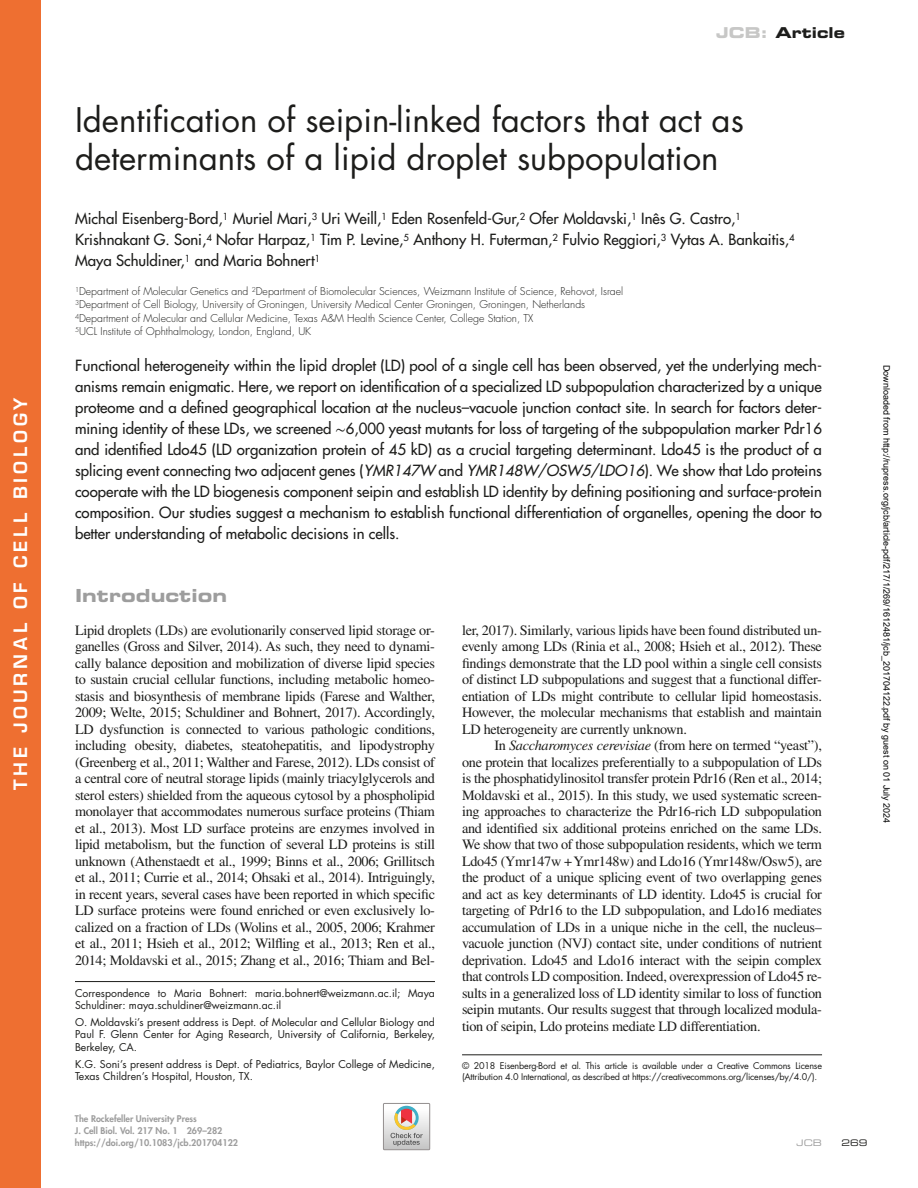
<style>
.page{position:relative;width:918px;height:1188px;background:#fff}
.page>*{position:absolute;margin:0;border:0;box-sizing:border-box;transform-origin:0 0}
.t1{font:33px/38.2px "Futura Std";color:#1d1d1b}
.t2{font:600 18px "Eurostile LT Std";letter-spacing:.205em;color:#fff}
.t3{font:18px "Eurostile LT Std Bold Ex 2";letter-spacing:.005em;color:#9d9d9d}
.t4{font:500 15px/21px "Futura Std";color:#1d1d1b;text-align:justify}
.t5{font:15px "Eurostile LT Std Bold Ex 2";color:#1d1d1b}
.t6{font:14.25px/16.5px "Times LT Std";letter-spacing:-.02em;color:#1d1d1b;text-align:justify}
.t7{font:10.5px/12.5px "Futura Std";color:#1d1d1b}
.t8{font:300 10.5px/13.5px "Futura Std";color:#1d1d1b}
.t9{font:9px/10.8px "Futura Std";letter-spacing:-.02em;color:#1d1d1b}
.t10{font:9px "Arial";color:#000}
.t11{font:800 9px/12px "Futura Std";color:#9d9d9d}
.t12{font:9px "Eurostile LT Std Ex 2";color:#9d9d9d}
.t13{font:9px "Eurostile LT Std Ex 2";color:#1d1d1b}
.s1{color:#c7c7c6}
.s2{font-family:"STIX General";font-weight:400}
.s3{font-style:italic}
</style>
<div class="page">
<div style="left:0;top:0;width:40px;height:1188px;background:#ee6f31"></div>
<svg style="left:383px;top:1103px;width:47px;height:47px"></svg>
<hr style="left:75px;top:981px;width:360px;height:1px;background:#1d1d1b">
<hr style="left:462px;top:1055px;width:360px;height:1px;background:#1d1d1b">
<p class="t2" style="left:9px;top:790px;width:395px;rotate:-90deg">THE JOURNAL OF CELL BIOLOGY</p>
<p class="t5" style="left:716px;top:22px;width:130px"><span class="s1">JCB:</span> Article</p>
<h1 class="t1" style="left:75px;top:101px;width:670px">Identification of seipin-linked factors that act as determinants of a lipid droplet subpopulation</h1>
<p class="t4" style="left:75px;top:209px;width:721px;text-align:left">Michal Eisenberg‑Bord,<sup>1</sup> Muriel Mari,<sup>3</sup> Uri Weill,<sup>1</sup> Eden Rosenfeld‑Gur,<sup>2</sup> Ofer Moldavski,<sup>1</sup> Inês G. Castro,<sup>1<br></sup>Krishnakant G. Soni,<sup>4</sup> Nofar Harpaz,<sup>1</sup> Tim P. Levine,<sup>5</sup> Anthony H. Futerman,<sup>2</sup> Fulvio Reggiori,<sup>3</sup> Vytas A. Bankaitis,<sup>4<br></sup>Maya Schuldiner,<sup>1</sup> and Maria Bohnert<sup>1</sup></p>
<p class="t8" style="left:75px;top:285px;width:550px"><sup>1</sup>Department of Molecular Genetics and <sup>2</sup>Department of Biomolecular Sciences, Weizmann Institute of Science, Rehovot, Israel <sup>3</sup>Department of Cell Biology, University of Groningen, University Medical Center Groningen, Groningen, Netherlands <sup>4</sup>Department of Molecular and Cellular Medicine, Texas A&amp;M Health Science Center, College Station, TX<br><sup>5</sup>UCL Institute of Ophthalmology, London, England, UK</p>
<p class="t4" style="left:75px;top:355px;width:749px">Functional heterogeneity within the lipid droplet (LD) pool of a single cell has been observed, yet the underlying mech&shy;anisms remain enigmatic. Here, we report on identification of a specialized LD subpopulation characterized by a unique proteome and a defined geographical location at the nucleus–vacuole junction contact site. In search for factors deter&shy;mining identity of these LDs, we screened <span class="s2">∼</span>6,000 yeast mutants for loss of targeting of the subpopulation marker Pdr16 and identified Ldo45 (LD organization protein of 45 kD) as a crucial targeting determinant. Ldo45 is the product of a splicing event connecting two adjacent genes (<span class="s3">YMR147W</span> and <span class="s3">YMR148W/OSW5/LDO16</span>). We show that Ldo proteins cooperate with the LD biogenesis component seipin and establish LD identity by defining positioning and surface-protein composition. Our studies suggest a mechanism to establish functional differentiation of organelles, opening the door to better understanding of metabolic decisions in cells.</p>
<p class="t3" style="left:75px;top:582px;width:154px">Introduction</p>
<p class="t6" style="left:75px;top:621px;width:362px">Lipid droplets (LDs) are evolutionarily conserved lipid storage or&shy;ganelles (Gross and Silver, 2014). As such, they need to dynami&shy;cally balance deposition and mobilization of diverse lipid species to sustain crucial cellular functions, including metabolic homeo&shy;stasis and biosynthesis of membrane lipids (Farese and Walther, 2009; Welte, 2015; Schuldiner and Bohnert, 2017). Accordingly, LD dysfunction is connected to various pathologic conditions, including obesity, diabetes, steatohepatitis, and lipodystrophy (Greenberg et al., 2011; Walther and Farese, 2012). LDs consist of a central core of neutral storage lipids (mainly triacylglycerols and sterol esters) shielded from the aqueous cytosol by a phospholipid monolayer that accommodates numerous surface proteins (Thiam et al., 2013). Most LD surface proteins are enzymes involved in lipid metabolism, but the function of several LD proteins is still unknown (Athenstaedt et al., 1999; Binns et al., 2006; Grillitsch et al., 2011; Currie et al., 2014; Ohsaki et al., 2014). Intriguingly, in recent years, several cases have been reported in which specific LD surface proteins were found enriched or even exclusively lo&shy;calized on a fraction of LDs (Wolins et al., 2005, 2006; Krahmer et al., 2011; Hsieh et al., 2012; Wilfling et al., 2013; Ren et al., 2014; Moldavski et al., 2015; Zhang et al., 2016; Thiam and Bel-</p>
<p class="t6" style="left:462px;top:621px;width:362px">ler, 2017). Similarly, various lipids have been found distributed un&shy;evenly among LDs (Rinia et al., 2008; Hsieh et al., 2012). These findings demonstrate that the LD pool within a single cell consists of distinct LD subpopulations and suggest that a functional differ&shy;entiation of LDs might contribute to cellular lipid homeostasis.<br>However, the molecular mechanisms that establish and maintain LD heterogeneity are currently unknown.</p>
<p class="t6" style="left:462px;top:737px;width:362px;text-indent:32px">In <span class="s3">Saccharomyces cerevisiae</span> (from here on termed “yeast”), one protein that localizes preferentially to a subpopulation of LDs is the phosphatidylinositol transfer protein Pdr16 (Ren et al., 2014; Moldavski et al., 2015). In this study, we used systematic screen&shy;ing approaches to characterize the Pdr16-rich LD subpopulation and identified six additional proteins enriched on the same LDs.<br>We show that two of those subpopulation residents, which we term Ldo45 (Ymr147w + Ymr148w) and Ldo16 (Ymr148w/Osw5), are the product of a unique splicing event of two overlapping genes and act as key determinants of LD identity. Ldo45 is crucial for targeting of Pdr16 to the LD subpopulation, and Ldo16 mediates accumulation of LDs in a unique niche in the cell, the nucleus– vacuole junction (NVJ) contact site, under conditions of nutrient deprivation. Ldo45 and Ldo16 interact with the seipin complex that controls LD composition. Indeed, overexpression of Ldo45 re&shy;sults in a generalized loss of LD identity similar to loss of function seipin mutants. Our results suggest that through localized modula&shy;tion of seipin, Ldo proteins mediate LD differentiation.</p>
<p class="t7" style="left:75px;top:987px;width:362px">Correspondence to Maria Bohnert: maria.bohnert@weizmann.ac.il; Maya<br>Schuldiner: maya.schuldiner@weizmann.ac.il</p>
<p class="t7" style="left:75px;top:1016px;width:362px;text-align:justify">O. Moldavski’s present address is Dept. of Molecular and Cellular Biology and Paul F. Glenn Center for Aging Research, University of California, Berkeley, Berkeley, CA.</p>
<p class="t7" style="left:75px;top:1058px;width:361px">K.G. Soni’s present address is Dept. of Pediatrics, Baylor College of Medicine,<br>Texas Children’s Hospital, Houston, TX.</p>
<p class="t9" style="left:462px;top:1061px;width:361px">© 2018 Eisenberg-Bord et al. This article is available under a Creative Commons License (Attribution 4.0 International, as described at https://creativecommons.org/licenses/by/4.0/).</p>
<p class="t11" style="left:75px;top:1112px;width:165px">The Rockefeller University Press<br>J. Cell Biol. Vol. 217 No. 1 269–282 https://doi.org/10.1083/jcb.201704122</p>
<p class="t12" style="left:796px;top:1136px;width:27px">JCB</p>
<p class="t10" style="left:890px;top:365px;width:460px;rotate:90deg">Downloaded from http://rupress.org/jcb/article-pdf/217/1/269/1612481/jcb_201704122.pdf by guest on 01 July 2024</p>
<p class="t13" style="left:842px;top:1136px;width:28px">269</p>
</div>
